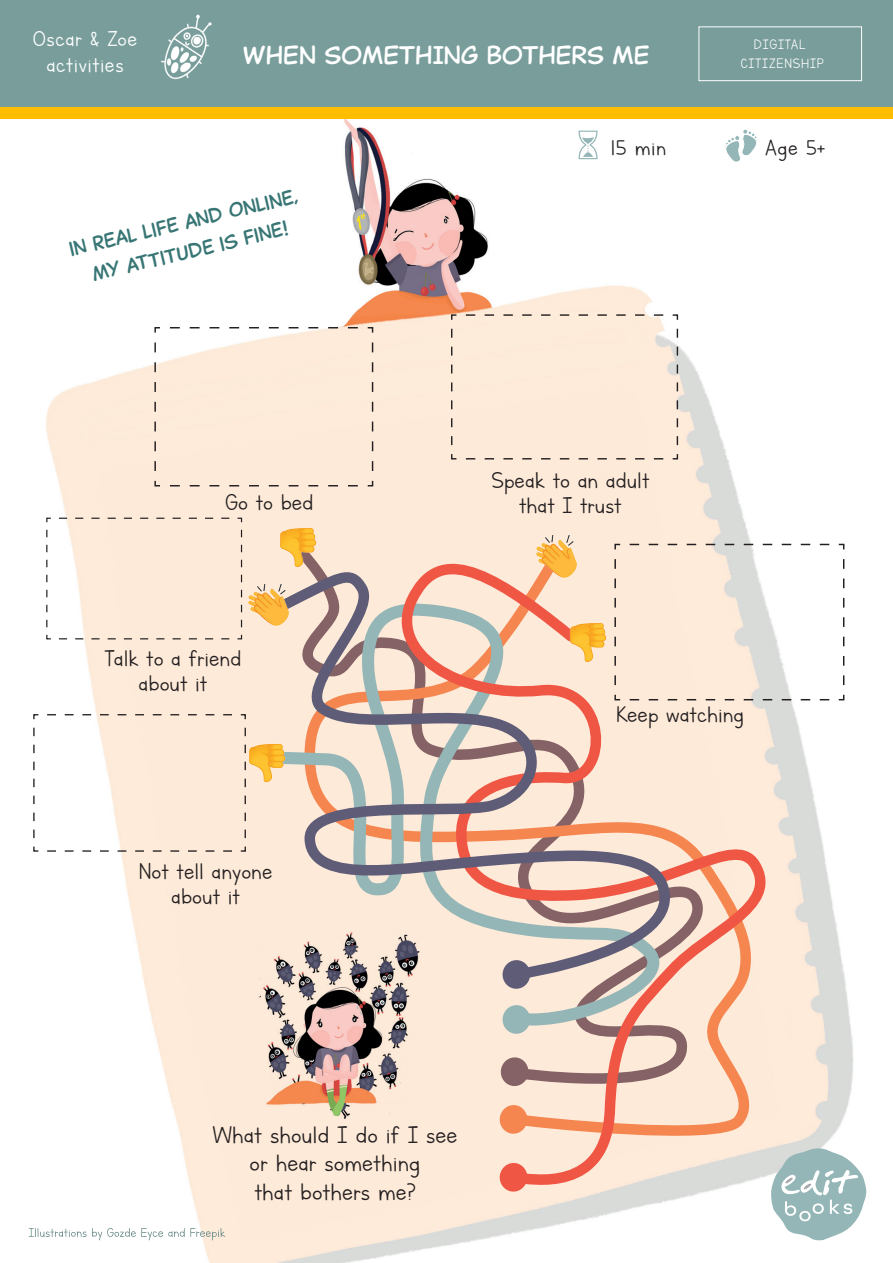
<style>
.page{position:relative;width:893px;height:1263px;background:#fff}
.page>*{position:absolute;margin:0;border:0;box-sizing:border-box;transform-origin:0 0}
.t1{font:28.5px/28.5px "Lettersfor Learners";color:#231f20;text-align:center}
.t2{font:27px/25.5px "Lettersfor Learners";color:#231f20;text-align:center}
.t3{font:25.5px/25.5px "Lettersfor Learners";letter-spacing:.02em;color:#fff;text-align:center}
.t4{font:25.5px "Lettersfor Learners";letter-spacing:.02em;color:#231f20}
.t5{font:24px "Captain Comic";color:#fff}
.t6{font:19.05px/29.2px "Captain Comic";color:#387675;text-align:center}
.t7{font:16.2px/19.4px "Lettersfor Learners";letter-spacing:.05em;color:#fff;text-align:center}
</style>
<div class="page">
<img style="left:0;top:118px;width:893px;height:1145px">
<svg style="left:770px;top:1148px;width:96px;height:93px"></svg>
<svg style="left:29px;top:1228px;width:196px;height:12px"></svg>
<svg style="left:297px;top:1029px;width:76px;height:128px;background:#cfaf9e"></svg>
<svg style="left:270px;top:626px;width:103px;height:403px;background:#b29d97"></svg>
<svg style="left:373px;top:547px;width:422px;height:658px;background:#f2dacb"></svg>
<svg style="left:502px;top:1004px;width:29px;height:30px"></svg>
<svg style="left:502px;top:985px;width:29px;height:4px"></svg>
<svg style="left:500px;top:1057px;width:29px;height:30px"></svg>
<svg style="left:499px;top:1104px;width:29px;height:30px"></svg>
<svg style="left:499px;top:1162px;width:29px;height:30px"></svg>
<svg style="left:271px;top:554px;width:418px;height:431px;background:#e0c6ba"></svg>
<svg style="left:724px;top:129px;width:34px;height:34px"></svg>
<svg style="left:578px;top:131px;width:20px;height:28px"></svg>
<div style="left:0;top:106px;width:893px;height:12px;background:#ffbd00"></div>
<img style="left:535px;top:535px;width:43px;height:42px">
<img style="left:248px;top:583px;width:42px;height:43px">
<img style="left:275px;top:524px;width:44px;height:47px">
<img style="left:247px;top:739px;width:42px;height:48px">
<img style="left:566px;top:619px;width:44px;height:47px">
<svg style="left:154px;top:479px;width:204px;height:8px;background:#e8d6c6"></svg>
<svg style="left:154px;top:326px;width:7px;height:145px"></svg>
<svg style="left:170px;top:326px;width:204px;height:8px"></svg>
<svg style="left:366px;top:342px;width:8px;height:145px"></svg>
<svg style="left:450px;top:453px;width:213px;height:7px"></svg>
<svg style="left:450px;top:314px;width:8px;height:131px"></svg>
<svg style="left:466px;top:314px;width:213px;height:7px"></svg>
<svg style="left:671px;top:329px;width:8px;height:131px"></svg>
<svg style="left:614px;top:693px;width:215px;height:8px"></svg>
<svg style="left:614px;top:543px;width:8px;height:142px"></svg>
<svg style="left:630px;top:543px;width:215px;height:8px"></svg>
<svg style="left:837px;top:559px;width:8px;height:142px"></svg>
<svg style="left:46px;top:634px;width:183px;height:6px"></svg>
<svg style="left:46px;top:517px;width:6px;height:110px"></svg>
<svg style="left:59px;top:517px;width:184px;height:6px"></svg>
<svg style="left:236px;top:530px;width:7px;height:110px"></svg>
<svg style="left:33px;top:845px;width:199px;height:7px"></svg>
<svg style="left:33px;top:713px;width:7px;height:125px"></svg>
<svg style="left:47px;top:713px;width:200px;height:7px"></svg>
<svg style="left:239px;top:728px;width:8px;height:124px"></svg>
<div style="left:0;top:0;width:893px;height:107px;background:#789d9b"></div>
<img style="left:161px;top:14px;width:51px;height:66px">
<div style="left:699px;top:27px;width:163px;height:54px;border:1px solid #fff"></div>
<p class="t3" style="left:33px;top:26px;width:106px">Oscar &amp; Zoe activities</p>
<p class="t5" style="left:243px;top:37px;width:408px">wHEN SOMETHING BOTHERS ME</p>
<p class="t7" style="left:741px;top:34px;width:85px">DIGITAL<br>CITIZENSHIP</p>
<p class="t4" style="left:611px;top:134px;width:57px">15 min</p>
<p class="t4" style="left:766px;top:134px;width:61px">Age 5+</p>
<p class="t6" style="left:66px;top:234px;width:236px;rotate:-13deg">in real life and online, my attitude is fi ne!</p>
<p class="t2" style="left:225px;top:489px;width:90px">Go to bed</p>
<p class="t2" style="left:105px;top:645px;width:138px">Talk to a friend about it</p>
<p class="t2" style="left:139px;top:858px;width:135px">Not tell anyone about it</p>
<p class="t2" style="left:491px;top:467px;width:160px">Speak to an adult that I trust</p>
<p class="t2" style="left:616px;top:702px;width:129px">Keep watching</p>
<p class="t1" style="left:212px;top:1120px;width:247px">What should I do if I see or hear something<br>that bothers me?</p>
</div>
